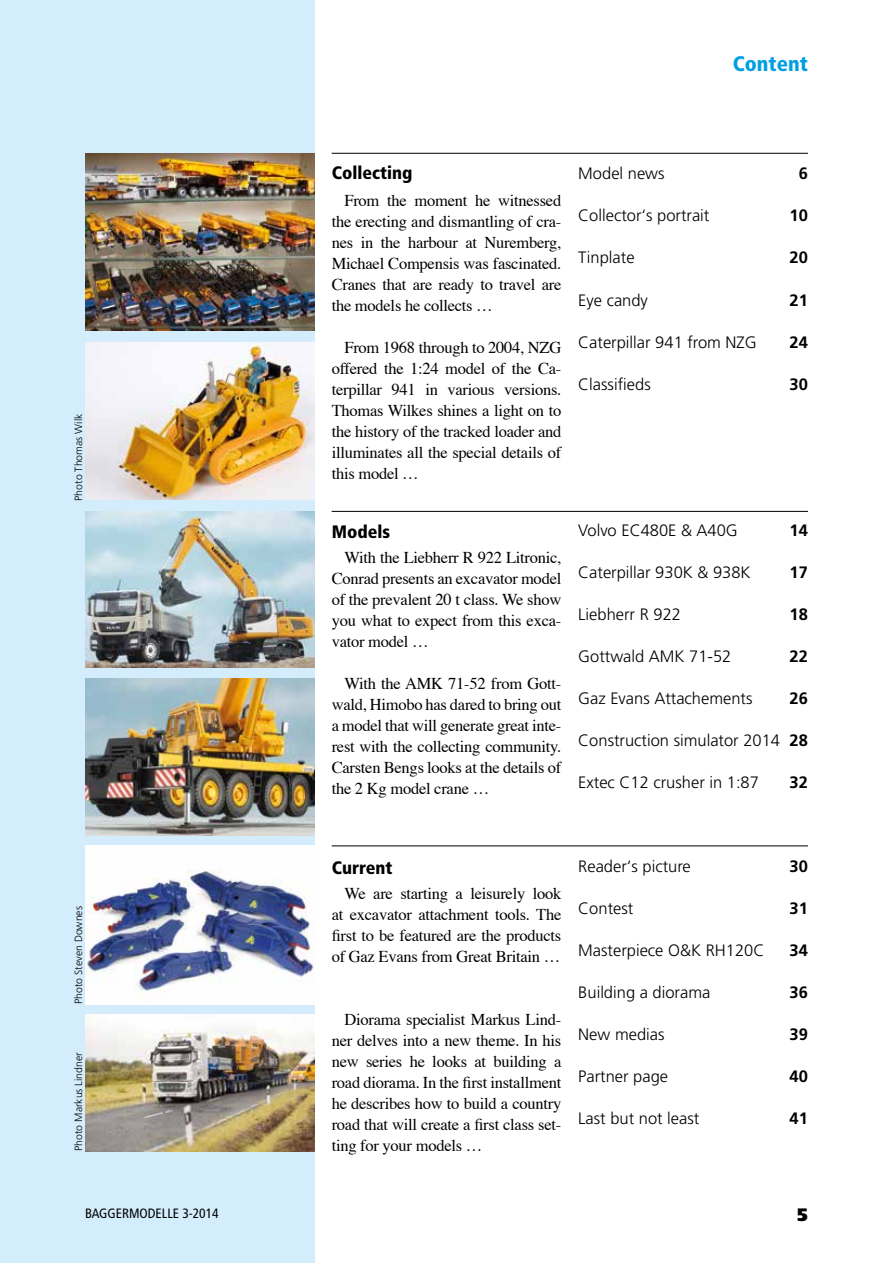
<style>
.page{position:relative;width:893px;height:1263px;background:#fff}
.page>*{position:absolute;margin:0;border:0;box-sizing:border-box;transform-origin:0 0}
.t1{font:900 condensed 21px "Frutiger";color:#009fe3}
.t2{font:900 condensed 18px "Frutiger";color:#000}
.t3{font:900 18px "Frutiger";color:#000}
.t4{font:16.5px/21px "Times";letter-spacing:-.015em;color:#000;text-align:justify}
.t5{font:300 16.5px "Frutiger";color:#000}
.t6{font:700 16.5px "Frutiger";color:#000}
.t7{font:condensed 13.5px "Frutiger";color:#000}
.t8{font:300 10.5px "Frutiger";color:#000}
.s1{font-weight:700}
</style>
<div class="page">
<div style="left:0;top:0;width:315px;height:1263px;background:#d4edfc"></div>
<img style="left:85px;top:342px;width:230px;height:158px">
<img style="left:85px;top:153px;width:230px;height:178px">
<img style="left:85px;top:1014px;width:230px;height:137px">
<hr style="left:332px;top:153px;width:476px;height:1px;background:#000">
<hr style="left:332px;top:511px;width:476px;height:1px;background:#000">
<hr style="left:332px;top:846px;width:476px;height:1px;background:#000">
<img style="left:85px;top:846px;width:230px;height:158px">
<img style="left:85px;top:512px;width:230px;height:156px">
<img style="left:85px;top:678px;width:230px;height:158px">
<p class="t8" style="left:73px;top:501px;width:89px;rotate:-90deg">Photo Thomas Wilk</p>
<p class="t8" style="left:73px;top:1004px;width:100px;rotate:-90deg">Photo Steven Downes</p>
<p class="t8" style="left:73px;top:1151px;width:100px;rotate:-90deg">Photo Markus Lindner</p>
<p class="t7" style="left:85px;top:1205px;width:135px">BAGGERMODELLE 3-2014</p>
<p class="t1" style="left:733px;top:51px;width:77px">Content</p>
<p class="t2" style="left:332px;top:162px;width:82px">Collecting</p>
<p class="t4" style="left:332px;top:191px;width:231px;text-indent:13px">From the moment he witnessed the erecting and dismantling of cra&shy;nes in the harbour at Nuremberg, Michael Compensis was fascinated.<br>Cranes that are ready to travel are the models he collects …</p>
<p class="t4" style="left:332px;top:338px;width:231px;text-indent:13px">From 1968 through to 2004, NZG offered the 1:24 model of the Ca&shy;terpillar 941 in various versions.<br>Thomas Wilkes shines a light on to the history of the tracked loader and illuminates all the special details of this model …</p>
<p class="t5" style="left:578px;top:164px;width:88px">Model news</p>
<p class="t6" style="left:799px;top:163px;width:11px">6</p>
<p class="t5" style="left:578px;top:206px;width:133px">Collector‘s portrait</p>
<p class="t6" style="left:789px;top:205px;width:20px">10</p>
<p class="t5" style="left:578px;top:248px;width:58px">Tinplate</p>
<p class="t6" style="left:789px;top:247px;width:20px">20</p>
<p class="t5" style="left:578px;top:291px;width:71px">Eye candy</p>
<p class="t6" style="left:789px;top:291px;width:20px">21</p>
<p class="t5" style="left:578px;top:333px;width:180px">Caterpillar 941 from NZG</p>
<p class="t6" style="left:789px;top:333px;width:20px">24</p>
<p class="t5" style="left:578px;top:375px;width:74px">Classifieds</p>
<p class="t6" style="left:789px;top:375px;width:20px">30</p>
<p class="t2" style="left:332px;top:521px;width:60px">Models</p>
<p class="t4" style="left:332px;top:548px;width:231px;text-indent:13px">With the Liebherr R 922 Litronic, Conrad presents an excavator model of the prevalent 20 t class. We show you what to expect from this exca&shy;vator model …</p>
<p class="t4" style="left:332px;top:674px;width:231px;text-indent:13px">With the AMK 71-52 from Gott&shy;wald, Himobo has dared to bring out a model that will generate great inte&shy;rest with the collecting community.<br>Carsten Bengs looks at the details of the 2 Kg model crane …</p>
<p class="t5" style="left:578px;top:521px;width:161px">Volvo EC480E &amp; A40G</p>
<p class="t6" style="left:789px;top:521px;width:20px">14</p>
<p class="t5" style="left:578px;top:563px;width:174px">Caterpillar 930K &amp; 938K</p>
<p class="t6" style="left:789px;top:563px;width:20px">17</p>
<p class="t5" style="left:578px;top:605px;width:104px">Liebherr R 922</p>
<p class="t6" style="left:789px;top:605px;width:20px">18</p>
<p class="t5" style="left:578px;top:647px;width:155px">Gottwald AMK 71-52</p>
<p class="t6" style="left:789px;top:647px;width:20px">22</p>
<p class="t5" style="left:578px;top:689px;width:176px">Gaz Evans Attachements</p>
<p class="t6" style="left:789px;top:689px;width:20px">26</p>
<p class="t5" style="left:578px;top:731px;width:231px">Construction simulator 2014 <span class="s1">28</span></p>
<p class="t5" style="left:578px;top:773px;width:182px">Extec C12 crusher in 1:87</p>
<p class="t6" style="left:789px;top:773px;width:20px">32</p>
<p class="t2" style="left:332px;top:857px;width:62px">Current</p>
<p class="t4" style="left:332px;top:884px;width:231px;text-indent:13px">We are starting a leisurely look at excavator attachment tools. The first to be featured are the products of Gaz Evans from Great Britain …</p>
<p class="t4" style="left:332px;top:1010px;width:231px;text-indent:13px">Diorama specialist Markus Lind&shy;ner delves into a new theme. In his new series he looks at building a road diorama. In the first installment he describes how to build a country road that will create a first class set&shy;ting for your models …</p>
<p class="t5" style="left:578px;top:857px;width:114px">Reader‘s picture</p>
<p class="t6" style="left:789px;top:857px;width:20px">30</p>
<p class="t5" style="left:578px;top:899px;width:57px">Contest</p>
<p class="t6" style="left:789px;top:899px;width:20px">31</p>
<p class="t5" style="left:578px;top:941px;width:188px">Masterpiece O&amp;K RH120C</p>
<p class="t6" style="left:789px;top:941px;width:20px">34</p>
<p class="t5" style="left:578px;top:983px;width:134px">Building a diorama</p>
<p class="t6" style="left:789px;top:983px;width:20px">36</p>
<p class="t5" style="left:578px;top:1025px;width:88px">New medias</p>
<p class="t6" style="left:789px;top:1025px;width:20px">39</p>
<p class="t5" style="left:578px;top:1067px;width:91px">Partner page</p>
<p class="t6" style="left:789px;top:1066px;width:20px">40</p>
<p class="t5" style="left:578px;top:1109px;width:123px">Last but not least</p>
<p class="t6" style="left:789px;top:1108px;width:20px">41</p>
<p class="t3" style="left:797px;top:1204px;width:12px">5</p>
</div>
